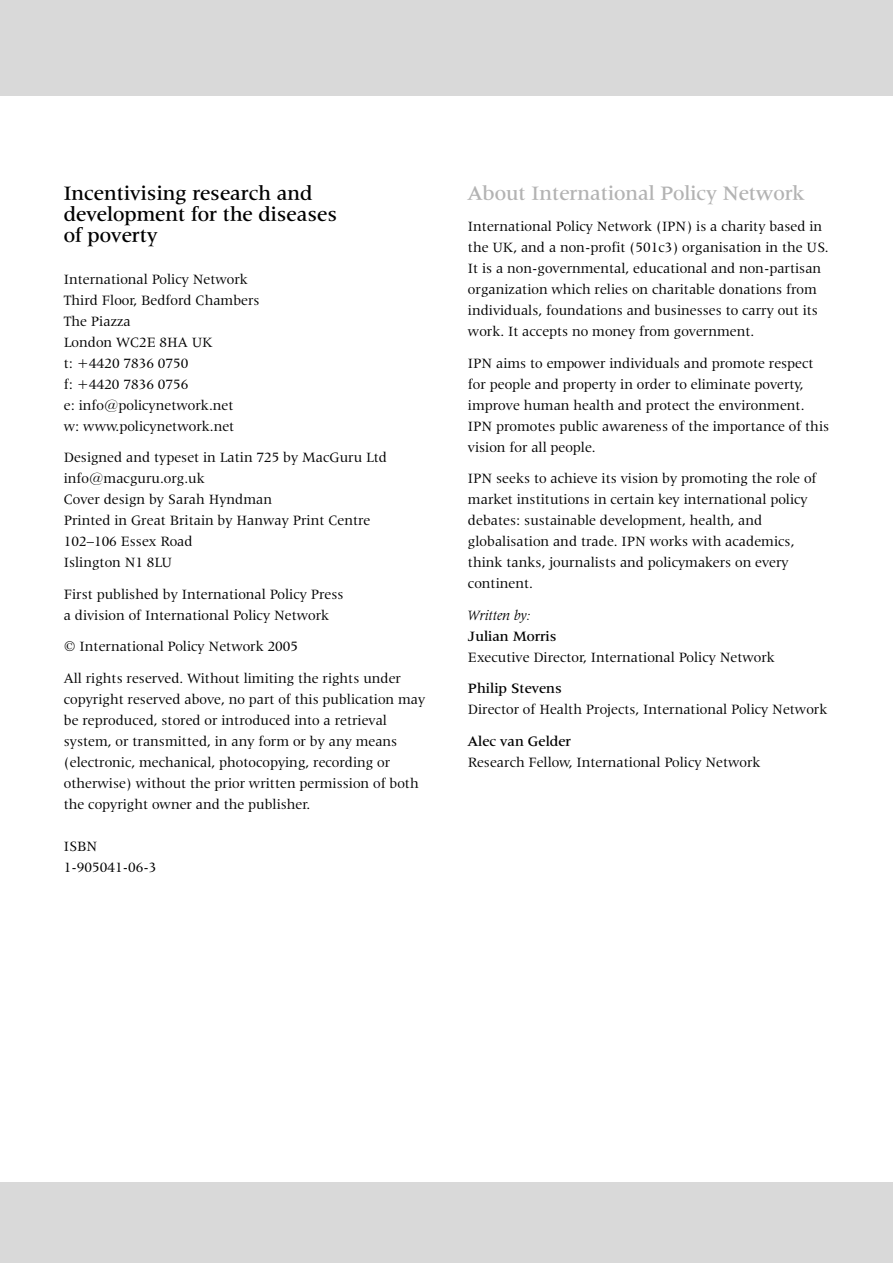
<style>
.page{position:relative;width:893px;height:1263px;background:#fff}
.page>*{position:absolute;margin:0;border:0;box-sizing:border-box;transform-origin:0 0}
.t1{font:500 21px/21px "Latin 725 BT";color:#000}
.t2{font:500 21px "Latin 725 BT";color:#b3b3b3}
.t3{font:14.7px/21px "Latin 725 BT";color:#000}
.t4{font:500 14.7px "Latin 725 BT";color:#000}
.t5{font:italic 14.7px "Latin 725 BT";color:#000}
</style>
<div class="page">
<div style="left:0;top:1182px;width:892px;height:81px;background:#d9d9d9"></div>
<div style="left:0;top:0;width:892px;height:96px;background:#d9d9d9"></div>
<h1 class="t1" style="left:64px;top:184px;width:275px">Incentivising research and development for the diseases of poverty</h1>
<p class="t3" style="left:64px;top:270px;width:197px">International Policy Network<br>Third Floor, Bedford Chambers<br>The Piazza<br>London WC2E 8HA UK<br>t: +4420 7836 0750<br>f: +4420 7836 0756<br>e: info@policynetwork.net<br>w: www.policynetwork.net</p>
<p class="t3" style="left:64px;top:448px;width:325px">Designed and typeset in Latin 725 by MacGuru Ltd info@macguru.org.uk<br>Cover design by Sarah Hyndman<br>Printed in Great Britain by Hanway Print Centre<br>102–106 Essex Road<br>Islington N1 8LU</p>
<p class="t3" style="left:64px;top:585px;width:281px">First published by International Policy Press a division of International Policy Network</p>
<p class="t3" style="left:64px;top:632px;width:339px;line-height:31.5px">© International Policy Network 2005<br>All rights reserved. Without limiting the rights under</p>
<p class="t3" style="left:64px;top:690px;width:363px">copyright reserved above, no part of this publication may be reproduced, stored or introduced into a retrieval system, or transmitted, in any form or by any means (electronic, mechanical, photocopying, recording or otherwise) without the prior written permission of both the copyright owner and the publisher.</p>
<p class="t3" style="left:64px;top:837px;width:94px">ISBN<br>1-905041-06-3</p>
<h1 class="t2" style="left:468px;top:185px;width:338px">About International Policy Network</h1>
<p class="t3" style="left:468px;top:217px;width:362px">International Policy Network (IPN) is a charity based in the UK, and a non-profit (501c3) organisation in the US.<br>It is a non-governmental, educational and non-partisan organization which relies on charitable donations from individuals, foundations and businesses to carry out its work. It accepts no money from government.</p>
<p class="t3" style="left:468px;top:354px;width:363px">IPN aims to empower individuals and promote respect for people and property in order to eliminate poverty, improve human health and protect the environment.<br>IPN promotes public awareness of the importance of this vision for all people.</p>
<p class="t3" style="left:468px;top:469px;width:350px">IPN seeks to achieve its vision by promoting the role of market institutions in certain key international policy debates: sustainable development, health, and globalisation and trade. IPN works with academics, think tanks, journalists and policymakers on every continent.</p>
<p class="t5" style="left:468px;top:609px;width:64px">Written by:</p>
<p class="t4" style="left:468px;top:630px;width:90px">Julian Morris</p>
<p class="t3" style="left:468px;top:648px;width:308px">Executive Director, International Policy Network</p>
<p class="t4" style="left:468px;top:683px;width:95px">Philip Stevens</p>
<p class="t3" style="left:468px;top:700px;width:361px">Director of Health Projects, International Policy Network</p>
<p class="t4" style="left:468px;top:735px;width:104px">Alec van Gelder</p>
<p class="t3" style="left:468px;top:753px;width:294px">Research Fellow, International Policy Network</p>
</div>
